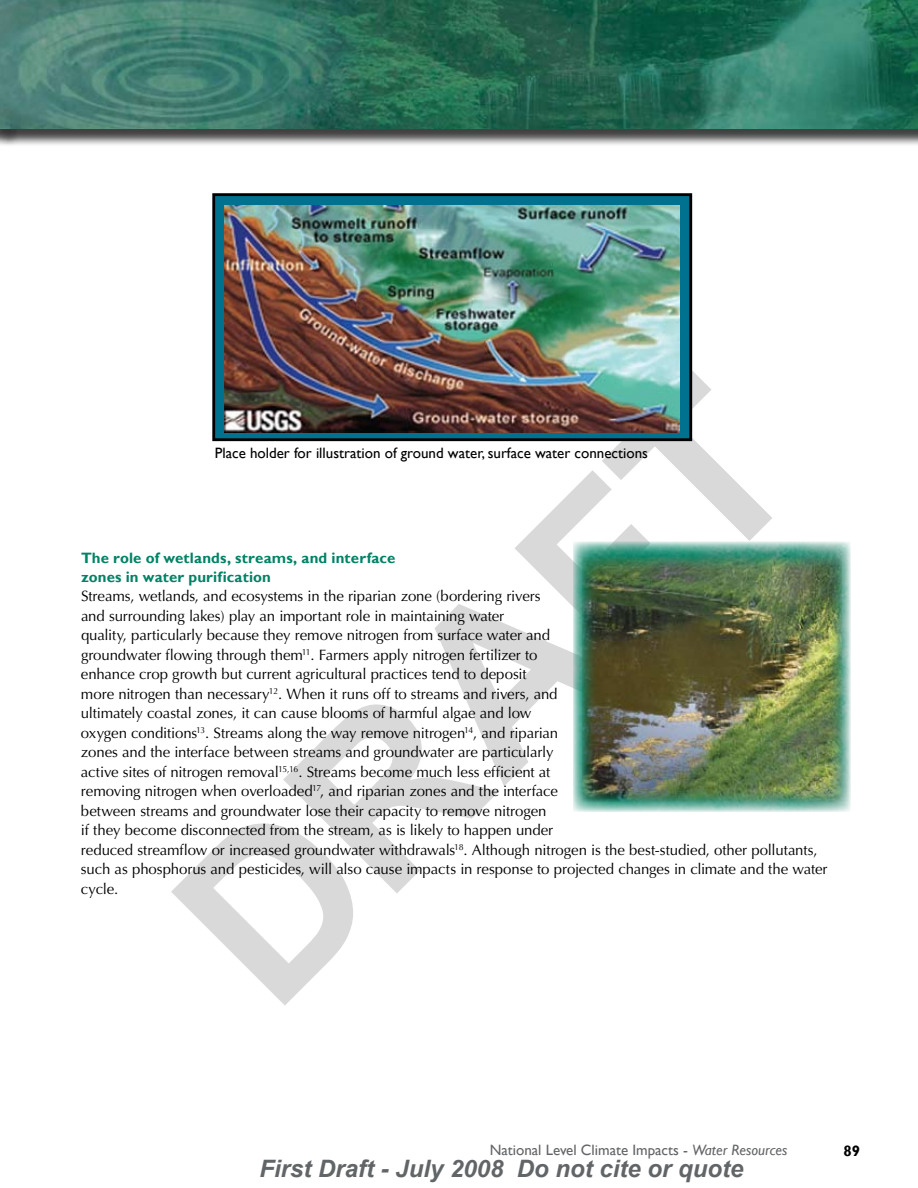
<style>
.page{position:relative;width:918px;height:1188px;background:#fff}
.page>*{position:absolute;margin:0;border:0;box-sizing:border-box;transform-origin:0 0}
.t1{font:italic 700 24px "Arial";color:#626567}
.t2{font:15px/19.5px "Optima";letter-spacing:-.005em;color:#000}
.t3{font:15px "Gill Sans";color:#000}
.t4{font:700 15px/18.8px "Gill Sans";letter-spacing:.01em;color:#008265}
.t5{font:15px "Gill Sans";color:#636467}
.t6{font:700 15px "Gill Sans";color:#000}
.s1{font-style:italic}
</style>
<div class="page">
<svg style="left:171px;top:370px;width:601px;height:635px"></svg>
<div style="left:0;top:2px;width:918px;height:146px;background:#000;opacity:.75"></div>
<img style="left:0;top:0;width:918px;height:129px">
<div style="left:212px;top:193px;width:480px;height:248px;background:#00728f;border:3px solid #000"></div>
<img style="left:225px;top:206px;width:455px;height:227px">
<img style="left:573px;top:542px;width:277px;height:270px">
<img style="left:582px;top:557px;width:260px;height:245px">
<p class="t3" style="left:215px;top:444px;width:435px">Place holder for illustration of ground water, surface water connections</p>
<p class="t4" style="left:81px;top:549px;width:316px">The role of wetlands, streams, and interface zones in water purification</p>
<p class="t2" style="left:81px;top:587px;width:748px">Streams, wetlands, and ecosystems in the riparian zone (bordering rivers<br>and surrounding lakes) play an important role in maintaining water<br>quality, particularly because they remove nitrogen from surface water and<br>groundwater flowing through them<sup>11</sup>. Farmers apply nitrogen fertilizer to<br>enhance crop growth but current agricultural practices tend to deposit<br>more nitrogen than necessary<sup>12</sup>. When it runs off to streams and rivers, and<br>ultimately coastal zones, it can cause blooms of harmful algae and low<br>oxygen conditions<sup>13</sup>. Streams along the way remove nitrogen<sup>14</sup>, and riparian<br>zones and the interface between streams and groundwater are particularly<br>active sites of nitrogen removal<sup>15,16</sup>. Streams become much less efficient at<br>removing nitrogen when overloaded<sup>17</sup>, and riparian zones and the interface<br>between streams and groundwater lose their capacity to remove nitrogen<br>if they become disconnected from the stream, as is likely to happen under<br>reduced streamflow or increased groundwater withdrawals<sup>18</sup>. Although nitrogen is the best-studied, other pollutants, such as phosphorus and pesticides, will also cause impacts in response to projected changes in climate and the water cycle.</p>
<p class="t5" style="left:490px;top:1141px;width:299px">National Level Climate Impacts - <span class="s1">Water Resources</span></p>
<p class="t6" style="left:843px;top:1142px;width:18px">89</p>
<h1 class="t1" style="left:259px;top:1153px;width:486px">First Draft - July 2008 Do not cite or quote</h1>
</div>
